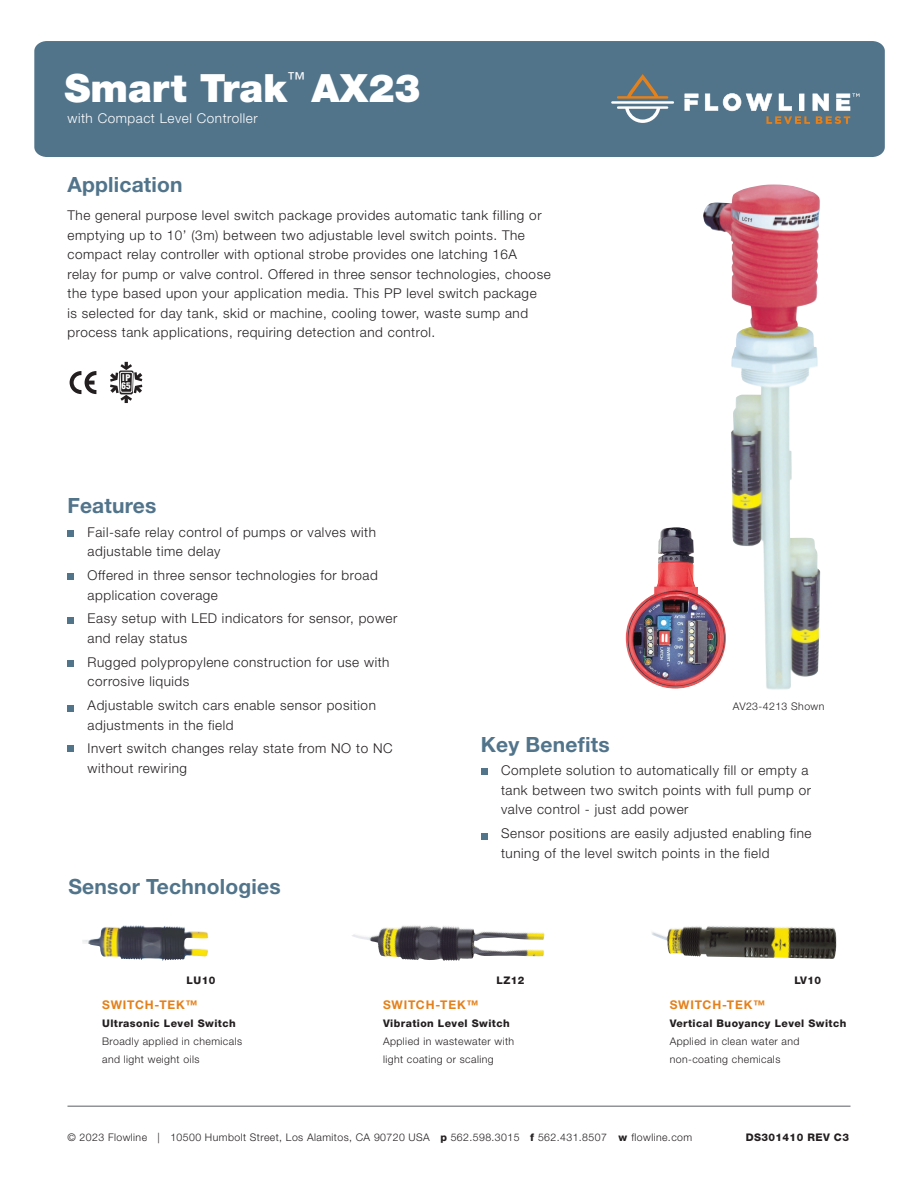
<style>
.page{position:relative;width:918px;height:1188px;background:#fff}
.page>*{position:absolute;margin:0;border:0;box-sizing:border-box;transform-origin:0 0}
.t1{font:900 39px "Helvetica Neue LT Std";color:#fff}
.t2{font:700 21px "Helvetica Neue LT Std";letter-spacing:.01em;color:#51748b}
.t3{font:300 13.5px/19.5px "Helvetica Neue LT Std";letter-spacing:.04em;color:#231f20}
.t4{font:300 13.5px "Helvetica Neue LT Std";letter-spacing:.04em;color:#fff}
.t5{font:700 12px "Helvetica Neue LT Std";letter-spacing:.065em;color:#e4811b}
.t6{font:300 10.5px/18px "Helvetica Neue LT Std";letter-spacing:.04em;color:#231f20}
.t7{font:800 10.5px "Helvetica Neue LT Std";letter-spacing:.04em;color:#231f20}
.t8{font:900 condensed 9px/8.2px "Helvetica";color:#fff}
.s1{font-weight:800}
</style>
<div class="page">
<div style="left:34px;top:41px;width:851px;height:116px;background:#51748b"></div>
<hr style="left:68px;top:1106px;width:782px;height:1px;background:#919396">
<svg style="left:617px;top:74px;width:51px;height:25px"></svg>
<svg style="left:617px;top:106px;width:51px;height:17px"></svg>
<hr style="left:611px;top:101px;width:63px;height:3px;background:#fff">
<svg style="left:685px;top:94px;width:13px;height:17px"></svg>
<svg style="left:705px;top:93px;width:154px;height:31px"></svg>
<img style="left:82px;top:925px;width:127px;height:36px">
<img style="left:352px;top:925px;width:192px;height:36px">
<img style="left:652px;top:926px;width:185px;height:33px">
<div style="left:481px;top:833px;width:7px;height:7px;background:#51748b"></div>
<div style="left:481px;top:769px;width:7px;height:6px;background:#51748b"></div>
<div style="left:67px;top:573px;width:7px;height:7px;background:#51748b"></div>
<div style="left:67px;top:617px;width:7px;height:7px;background:#51748b"></div>
<div style="left:67px;top:530px;width:7px;height:7px;background:#51748b"></div>
<div style="left:67px;top:705px;width:7px;height:7px;background:#51748b"></div>
<div style="left:67px;top:745px;width:7px;height:7px;background:#51748b"></div>
<div style="left:67px;top:660px;width:7px;height:7px;background:#51748b"></div>
<img style="left:703px;top:185px;width:117px;height:505px">
<img style="left:626px;top:527px;width:100px;height:162px">
<svg style="left:70px;top:371px;width:26px;height:23px"></svg>
<svg style="left:110px;top:362px;width:32px;height:41px"></svg>
<h1 class="t1" style="left:64px;top:65px;width:358px">Smart Trak<sup>™</sup> AX23</h1>
<p class="t4" style="left:68px;top:110px;width:192px">with Compact Level Controller</p>
<h2 class="t2" style="left:68px;top:172px;width:117px">Application</h2>
<p class="t3" style="left:68px;top:205px;width:485px">The general purpose level switch package provides automatic tank filling or emptying up to 10’ (3m) between two adjustable level switch points. The compact relay controller with optional strobe provides one latching 16A<br>relay for pump or valve control. Offered in three sensor technologies, choose the type based upon your application media. This PP level switch package<br>is selected for day tank, skid or machine, cooling tower, waste sump and process tank applications, requiring detection and control.</p>
<p class="t8" style="left:121px;top:374px;width:11px">IP<br>65</p>
<h2 class="t2" style="left:67px;top:493px;width:90px">Features</h2>
<p class="t3" style="left:88px;top:522px;width:290px">Fail-safe relay control of pumps or valves with adjustable time delay</p>
<p class="t3" style="left:88px;top:565px;width:292px">Offered in three sensor technologies for broad application coverage</p>
<p class="t3" style="left:88px;top:609px;width:311px">Easy setup with LED indicators for sensor, power and relay status</p>
<p class="t3" style="left:88px;top:652px;width:303px">Rugged polypropylene construction for use with corrosive liquids</p>
<p class="t3" style="left:88px;top:695px;width:290px">Adjustable switch cars enable sensor position adjustments in the field</p>
<p class="t3" style="left:88px;top:739px;width:306px">Invert switch changes relay state from NO to NC without rewiring</p>
<h2 class="t2" style="left:68px;top:874px;width:214px">Sensor Technologies</h2>
<p class="t6" style="left:733px;top:697px;width:93px">AV23-4213 Shown</p>
<h2 class="t2" style="left:481px;top:731px;width:130px">Key Benefits</h2>
<p class="t3" style="left:501px;top:761px;width:311px">Complete solution to automatically fill or empty a tank between two switch points with full pump or valve control - just add power</p>
<p class="t3" style="left:501px;top:823px;width:312px">Sensor positions are easily adjusted enabling fine tuning of the level switch points in the field</p>
<p class="t7" style="left:187px;top:974px;width:30px">LU10</p>
<p class="t5" style="left:102px;top:997px;width:97px">SWITCH-TEK™</p>
<p class="t7" style="left:102px;top:1017px;width:135px">Ultrasonic Level Switch</p>
<p class="t6" style="left:102px;top:1032px;width:141px">Broadly applied in chemicals and light weight oils</p>
<p class="t7" style="left:496px;top:974px;width:29px">LZ12</p>
<p class="t5" style="left:383px;top:997px;width:97px">SWITCH-TEK™</p>
<p class="t7" style="left:383px;top:1017px;width:128px">Vibration Level Switch</p>
<p class="t6" style="left:383px;top:1032px;width:133px">Applied in wastewater with light coating or scaling</p>
<p class="t7" style="left:794px;top:974px;width:28px">LV10</p>
<p class="t5" style="left:670px;top:997px;width:97px">SWITCH-TEK™</p>
<p class="t7" style="left:670px;top:1017px;width:178px">Vertical Buoyancy Level Switch</p>
<p class="t6" style="left:670px;top:1032px;width:131px">Applied in clean water and non-coating chemicals</p>
<p class="t6" style="left:68px;top:1129px;width:626px">© 2023 Flowline | 10500 Humbolt Street, Los Alamitos, CA 90720 USA <span class="s1">p</span> 562.598.3015 <span class="s1">f</span> 562.431.8507 <span class="s1">w</span> flowline.com</p>
<p class="t7" style="left:746px;top:1132px;width:105px">DS301410 REV C3</p>
</div>
